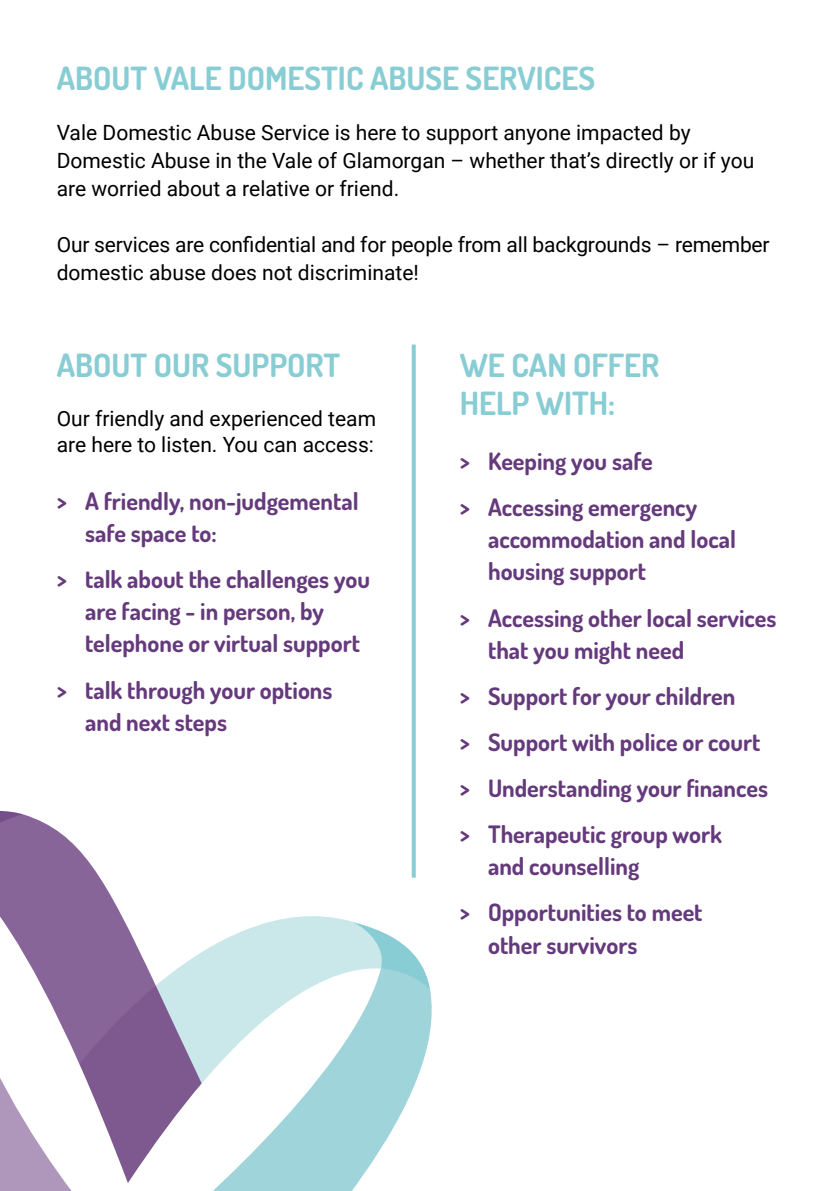
<style>
.page{position:relative;width:840px;height:1191px;background:#fff}
.page>*{position:absolute;margin:0;border:0;box-sizing:border-box;transform-origin:0 0}
.t1{font:700 32px/38px "Dosis";color:#88cdd3}
.t2{font:700 24px/32px "Dosis";color:#653a7c}
.t3{font:21px/28px "Roboto";color:#000}
</style>
<div class="page">
<svg style="left:201px;top:990px;width:231px;height:201px;fill:#9fd5da"></svg>
<svg style="left:201px;top:916px;width:187px;height:167px;fill:#cae7ea"></svg>
<svg style="left:352px;top:921px;width:78px;height:69px"></svg>
<svg style="left:0;top:1183px;width:72px;height:8px"></svg>
<svg style="left:0;top:810px;width:201px;height:373px"></svg>
<svg style="left:411px;top:344px;width:4px;height:533px;background:#9dd6db"></svg>
<h1 class="t1" style="left:57px;top:57px;width:539px">ABOUT VALE DOMESTIC ABUSE SERVICES</h1>
<p class="t3" style="left:57px;top:118px;width:698px">Vale Domestic Abuse Service is here to support anyone impacted by<br>Domestic Abuse in the Vale of Glamorgan – whether that’s directly or if you are worried about a relative or friend.</p>
<p class="t3" style="left:57px;top:230px;width:714px">Our services are confidential and for people from all backgrounds – remember domestic abuse does not discriminate!</p>
<h1 class="t1" style="left:57px;top:345px;width:285px">ABOUT OUR SUPPORT</h1>
<p class="t3" style="left:57px;top:405px;width:321px;line-height:26px">Our friendly and experienced team are here to listen. You can access:</p>
<p class="t2" style="left:85px;top:484px;width:275px;text-indent:-28px">&gt; A friendly, non-judgemental safe space to:</p>
<p class="t2" style="left:85px;top:562px;width:286px;text-indent:-28px">&gt; talk about the challenges you are facing - in person, by telephone or virtual support</p>
<p class="t2" style="left:85px;top:672px;width:249px;text-indent:-28px">&gt; talk through your options and next steps</p>
<h1 class="t1" style="left:459px;top:345px;width:201px">WE CAN OFFER<br>HELP WITH:</h1>
<p class="t2" style="left:459px;top:437px;width:239px;line-height:46.2px">&gt; Keeping you safe<br>&gt; Accessing emergency</p>
<p class="t2" style="left:488px;top:522px;width:249px">accommodation and local housing support</p>
<p class="t2" style="left:488px;top:600px;width:290px;text-indent:-28px">&gt; Accessing other local services that you might need</p>
<p class="t2" style="left:459px;top:672px;width:310px;line-height:46.2px">&gt; Support for your children<br>&gt; Support with police or court &gt; Understanding your finances &gt; Therapeutic group work</p>
<p class="t2" style="left:459px;top:842px;width:244px;line-height:46.2px;text-indent:28px">and counselling<br>&gt; Opportunities to meet</p>
<p class="t2" style="left:488px;top:927px;width:151px">other survivors</p>
</div>
